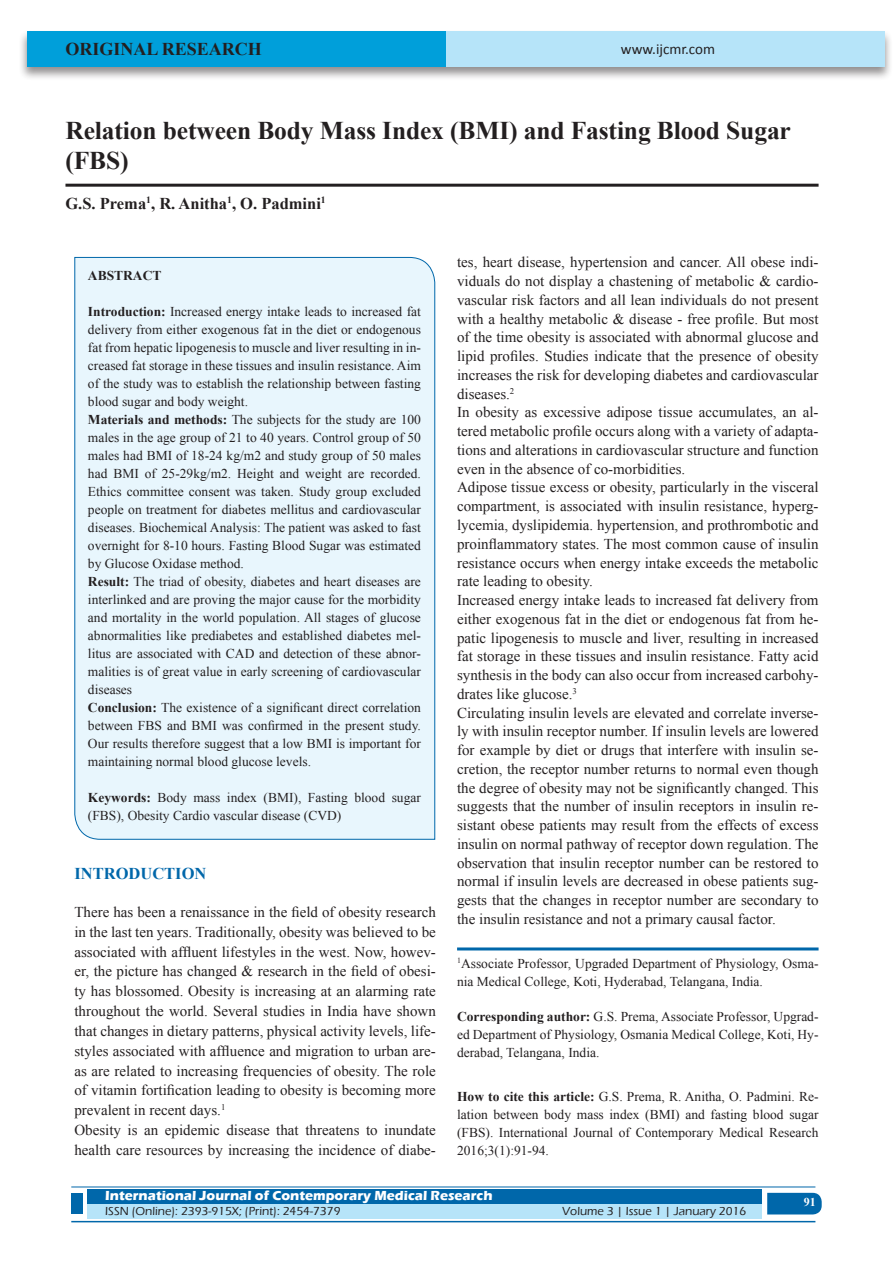
<style>
.page{position:relative;width:893px;height:1263px;background:#fff}
.page>*{position:absolute;margin:0;border:0;box-sizing:border-box;transform-origin:0 0}
.A_Title_New{font:700 25.5px/30px "Times New Roman";letter-spacing:-.005em;color:#231f20}
.AT_new{font:700 18px "Times New Roman";color:#231f20}
.AU-New{font:700 16.5px "Times New Roman";color:#231f20}
.ABS_new{font:700 16.5px "Times New Roman";color:#0067aa}
.TX_New{font:15px/18.8px "Times New Roman";color:#231f20;text-align:justify}
.t1{font:15px "Calibri";color:#231f20}
.HTC_new{font:13.5px/18px "Times New Roman";color:#231f20}
.Corresponding{font:13.5px/18px "Times New Roman";color:#231f20;text-align:justify}
.Affi_New{font:13.5px/18px "Times New Roman";color:#231f20}
.t2{font:700 13.5px "Eras ITC";color:#fff}
.t3{font:700 13.5px "Times New Roman";color:#231f20}
.t4{font:500 12px "Eras ITC";color:#231f20}
.t5{font:700 12px "Times New Roman";color:#fff}
.s1{font-weight:700}
</style>
<div class="page">
<div style="left:19px;top:29px;width:874px;height:52px;background:#231f20;opacity:.5"></div>
<div style="left:27px;top:31px;width:858px;height:35px;background:#b6e4f9"></div>
<div style="left:27px;top:31px;width:419px;height:35px;background:#009fda"></div>
<div style="left:87px;top:1189px;width:674px;height:15px;background:#0067aa"></div>
<div style="left:87px;top:1204px;width:674px;height:15px;background:#b6e4f9"></div>
<svg style="left:767px;top:1193px;width:55px;height:21px"></svg>
<hr style="left:71px;top:1186px;width:744px;height:1px;background:#0067aa">
<hr style="left:71px;top:1221px;width:744px;height:1px;background:#0067aa">
<div style="left:71px;top:1193px;width:12px;height:21px;background:#0067aa"></div>
<hr style="left:65px;top:184px;width:754px;height:3px;background:#231f20">
<div style="left:74px;top:257px;width:361px;height:583px;background:#e8f6fd"></div>
<hr style="left:457px;top:947px;width:362px;height:3px;background:#0067aa">
<p class="AT_new" style="left:65px;top:36px;width:198px">ORIGINAL RESEARCH</p>
<p class="t1" style="left:621px;top:40px;width:96px">www.ijcmr.com</p>
<p class="A_Title_New" style="left:65px;top:115px;width:727px">Relation between Body Mass Index (BMI) and Fasting Blood Sugar (FBS)</p>
<p class="AU-New" style="left:65px;top:192px;width:262px">G.S. Prema<sup>1</sup>, R. Anitha<sup>1</sup>, O. Padmini<sup>1</sup></p>
<p class="t3" style="left:88px;top:266px;width:75px">ABSTRACT</p>
<p class="HTC_new" style="left:88px;top:302px;width:335px"><span class="s1">Introduction:</span> Increased energy intake leads to increased fat delivery from either exogenous fat in the diet or endogenous fat from hepatic lipogenesis to muscle and liver resulting in in&shy;creased fat storage in these tissues and insulin resistance. Aim of the study was to establish the relationship between fasting blood sugar and body weight.<br><span class="s1">Materials and methods:</span> The subjects for the study are 100 males in the age group of 21 to 40 years. Control group of 50 males had BMI of 18-24 kg/m2 and study group of 50 males had BMI of 25-29kg/m2. Height and weight are recorded.<br>Ethics committee consent was taken. Study group excluded people on treatment for diabetes mellitus and cardiovascular diseases. Biochemical Analysis: The patient was asked to fast overnight for 8-10 hours. Fasting Blood Sugar was estimated by Glucose Oxidase method.<br><span class="s1">Result:</span> The triad of obesity, diabetes and heart diseases are interlinked and are proving the major cause for the morbidity and mortality in the world population. All stages of glucose abnormalities like prediabetes and established diabetes mel&shy;litus are associated with CAD and detection of these abnor&shy;malities is of great value in early screening of cardiovascular diseases<br><span class="s1">Conclusion:</span> The existence of a significant direct correlation between FBS and BMI was confirmed in the present study.<br>Our results therefore suggest that a low BMI is important for maintaining normal blood glucose levels.</p>
<p class="HTC_new" style="left:88px;top:788px;width:334px"><span class="s1">Keywords:</span> Body mass index (BMI), Fasting blood sugar (FBS), Obesity Cardio vascular disease (CVD)</p>
<p class="ABS_new" style="left:74px;top:862px;width:133px">INTRODUCTION</p>
<p class="TX_New" style="left:74px;top:902px;width:363px;line-height:19.8px">There has been a renaissance in the field of obesity research in the last ten years. Traditionally, obesity was believed to be associated with affluent lifestyles in the west. Now, howev&shy;er, the picture has changed &amp; research in the field of obesi&shy;ty has blossomed. Obesity is increasing at an alarming rate throughout the world. Several studies in India have shown that changes in dietary patterns, physical activity levels, life&shy;styles associated with affluence and migration to urban are&shy;as are related to increasing frequencies of obesity. The role of vitamin fortification leading to obesity is becoming more prevalent in recent days.<sup>1</sup></p>
<p class="TX_New" style="left:74px;top:1120px;width:363px;line-height:19.8px">Obesity is an epidemic disease that threatens to inundate health care resources by increasing the incidence of diabe-</p>
<p class="TX_New" style="left:457px;top:253px;width:363px">tes, heart disease, hypertension and cancer. All obese indi&shy;viduals do not display a chastening of metabolic &amp; cardio&shy;vascular risk factors and all lean individuals do not present with a healthy metabolic &amp; disease - free profile. But most of the time obesity is associated with abnormal glucose and lipid profiles. Studies indicate that the presence of obesity increases the risk for developing diabetes and cardiovascular diseases.<sup>2</sup></p>
<p class="TX_New" style="left:457px;top:403px;width:363px">In obesity as excessive adipose tissue accumulates, an al&shy;tered metabolic profile occurs along with a variety of adapta&shy;tions and alterations in cardiovascular structure and function even in the absence of co-morbidities.</p>
<p class="TX_New" style="left:457px;top:478px;width:363px">Adipose tissue excess or obesity, particularly in the visceral compartment, is associated with insulin resistance, hyperg&shy;lycemia, dyslipidemia. hypertension, and prothrombotic and proinflammatory states. The most common cause of insulin resistance occurs when energy intake exceeds the metabolic rate leading to obesity.</p>
<p class="TX_New" style="left:457px;top:590px;width:363px">Increased energy intake leads to increased fat delivery from either exogenous fat in the diet or endogenous fat from he&shy;patic lipogenesis to muscle and liver, resulting in increased fat storage in these tissues and insulin resistance. Fatty acid synthesis in the body can also occur from increased carbohy&shy;drates like glucose.<sup>3</sup></p>
<p class="TX_New" style="left:457px;top:703px;width:363px">Circulating insulin levels are elevated and correlate inverse&shy;ly with insulin receptor number. If insulin levels are lowered for example by diet or drugs that interfere with insulin se&shy;cretion, the receptor number returns to normal even though the degree of obesity may not be significantly changed. This suggests that the number of insulin receptors in insulin re&shy;sistant obese patients may result from the effects of excess insulin on normal pathway of receptor down regulation. The observation that insulin receptor number can be restored to normal if insulin levels are decreased in obese patients sug&shy;gests that the changes in receptor number are secondary to the insulin resistance and not a primary causal factor.</p>
<p class="Affi_New" style="left:457px;top:954px;width:363px"><sup>1</sup>Associate Professor, Upgraded Department of Physiology, Osma&shy;nia Medical College, Koti, Hyderabad, Telangana, India.</p>
<p class="Corresponding" style="left:457px;top:1008px;width:363px"><span class="s1">Corresponding author:</span> G.S. Prema, Associate Professor, Upgrad&shy;ed Department of Physiology, Osmania Medical College, Koti, Hy&shy;derabad, Telangana, India.</p>
<p class="HTC_new" style="left:457px;top:1087px;width:363px;text-align:justify"><span class="s1">How to cite this article:</span> G.S. Prema, R. Anitha, O. Padmini. Re&shy;lation between body mass index (BMI) and fasting blood sugar (FBS). International Journal of Contemporary Medical Research 2016;3(1):91-94.</p>
<p class="t2" style="left:105px;top:1188px;width:389px">International Journal of Contemporary Medical Research</p>
<p class="t4" style="left:105px;top:1204px;width:237px">ISSN (Online): 2393-915X; (Print): 2454-7379</p>
<p class="t4" style="left:562px;top:1204px;width:186px">Volume 3 | Issue 1 | January 2016</p>
<h4 class="t5" style="left:804px;top:1194px;width:13px">91</h4>
</div>
